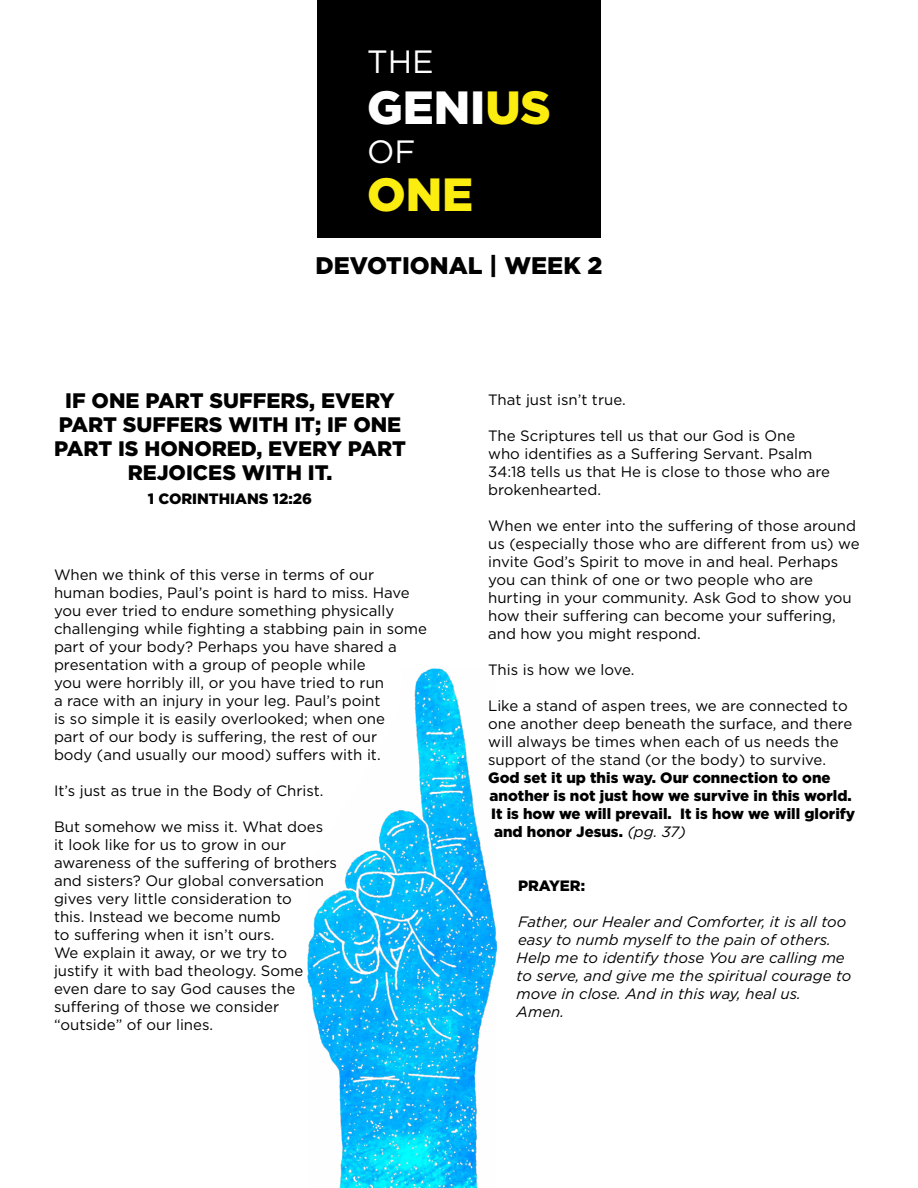
<style>
.page{position:relative;width:918px;height:1188px;background:#fff}
.page>*{position:absolute;margin:0;border:0;box-sizing:border-box;transform-origin:0 0}
.t1{font:900 46.5px "Gotham";color:#fff}
.t2{font:900 46.5px "Gotham";color:#fced10}
.t3{font:32.25px "Gotham";color:#fff}
.t4{font:900 24px "Gotham";color:#000}
.t5{font:900 21px/24px "Gotham";color:#000;text-align:center}
.t6{font:15px/18px "Gotham";color:#000}
.t7{font:italic 15px/18px "Gotham";color:#000}
.t8{font:900 15px "Gotham";color:#000}
.s1{color:#fced10}
.s2{font-weight:400;font-style:italic}
</style>
<div class="page">
<div style="left:317px;top:0;width:284px;height:238px;background:#000"></div>
<img style="left:307px;top:668px;width:190px;height:520px">
<h2 class="t3" style="left:367px;top:41px;width:68px">THE</h2>
<h1 class="t1" style="left:367px;top:75px;width:185px">GENI<span class="s1">US</span></h1>
<h2 class="t3" style="left:367px;top:131px;width:50px">OF</h2>
<h1 class="t2" style="left:367px;top:162px;width:108px">ONE</h1>
<h3 class="t4" style="left:316px;top:249px;width:288px">DEVOTIONAL | WEEK 2</h3>
<h3 class="t5" style="left:54px;top:388px;width:354px">IF ONE PART SUFFERS, EVERY<br>PART SUFFERS WITH IT; IF ONE<br>PART IS HONORED, EVERY PART<br>REJOICES WITH IT.</h3>
<p class="t8" style="left:148px;top:488px;width:166px">1 CORINTHIANS 12:26</p>
<p class="t6" style="left:54px;top:565px;width:374px">When we think of this verse in terms of our human bodies, Paul’s point is hard to miss. Have you ever tried to endure something physically challenging while fighting a stabbing pain in some part of your body? Perhaps you have shared a presentation with a group of people while<br>you were horribly ill, or you have tried to run<br>a race with an injury in your leg. Paul’s point<br>is so simple it is easily overlooked; when one<br>part of our body is suffering, the rest of our<br>body (and usually our mood) suffers with it.</p>
<p class="t6" style="left:54px;top:781px;width:271px">It’s just as true in the Body of Christ.</p>
<p class="t6" style="left:54px;top:817px;width:285px">But somehow we miss it. What does<br>it look like for us to grow in our awareness of the suffering of brothers and sisters? Our global conversation gives very little consideration to<br>this. Instead we become numb<br>to suffering when it isn’t ours.<br>We explain it away, or we try to<br>justify it with bad theology. Some even dare to say God causes the suffering of those we consider “outside” of our lines.</p>
<p class="t6" style="left:488px;top:390px;width:139px">That just isn’t true.</p>
<p class="t6" style="left:488px;top:426px;width:343px">The Scriptures tell us that our God is One who identifies as a Suffering Servant. Psalm 34:18 tells us that He is close to those who are brokenhearted.</p>
<p class="t6" style="left:488px;top:516px;width:373px">When we enter into the suffering of those around us (especially those who are different from us) we invite God’s Spirit to move in and heal. Perhaps you can think of one or two people who are hurting in your community. Ask God to show you how their suffering can become your suffering, and how you might respond.</p>
<p class="t6" style="left:488px;top:660px;width:148px">This is how we love.</p>
<p class="t6" style="left:488px;top:696px;width:366px">Like a stand of aspen trees, we are connected to one another deep beneath the surface, and there will always be times when each of us needs the support of the stand (or the body) to survive.</p>
<p class="t8" style="left:488px;top:767px;width:344px">God set it up this way. Our connection to one</p>
<p class="t8" style="left:490px;top:785px;width:364px">another is not just how we survive in this world.</p>
<p class="t8" style="left:491px;top:803px;width:366px">It is how we will prevail. It is how we will glorify</p>
<p class="t8" style="left:494px;top:821px;width:193px">and honor Jesus. <span class="s2">(pg. 37)</span></p>
<p class="t8" style="left:518px;top:875px;width:69px">PRAYER:</p>
<p class="t7" style="left:517px;top:912px;width:336px">Father, our Healer and Comforter, it is all too easy to numb myself to the pain of others.<br>Help me to identify those You are calling me to serve, and give me the spiritual courage to move in close. And in this way, heal us.<br>Amen.</p>
</div>
